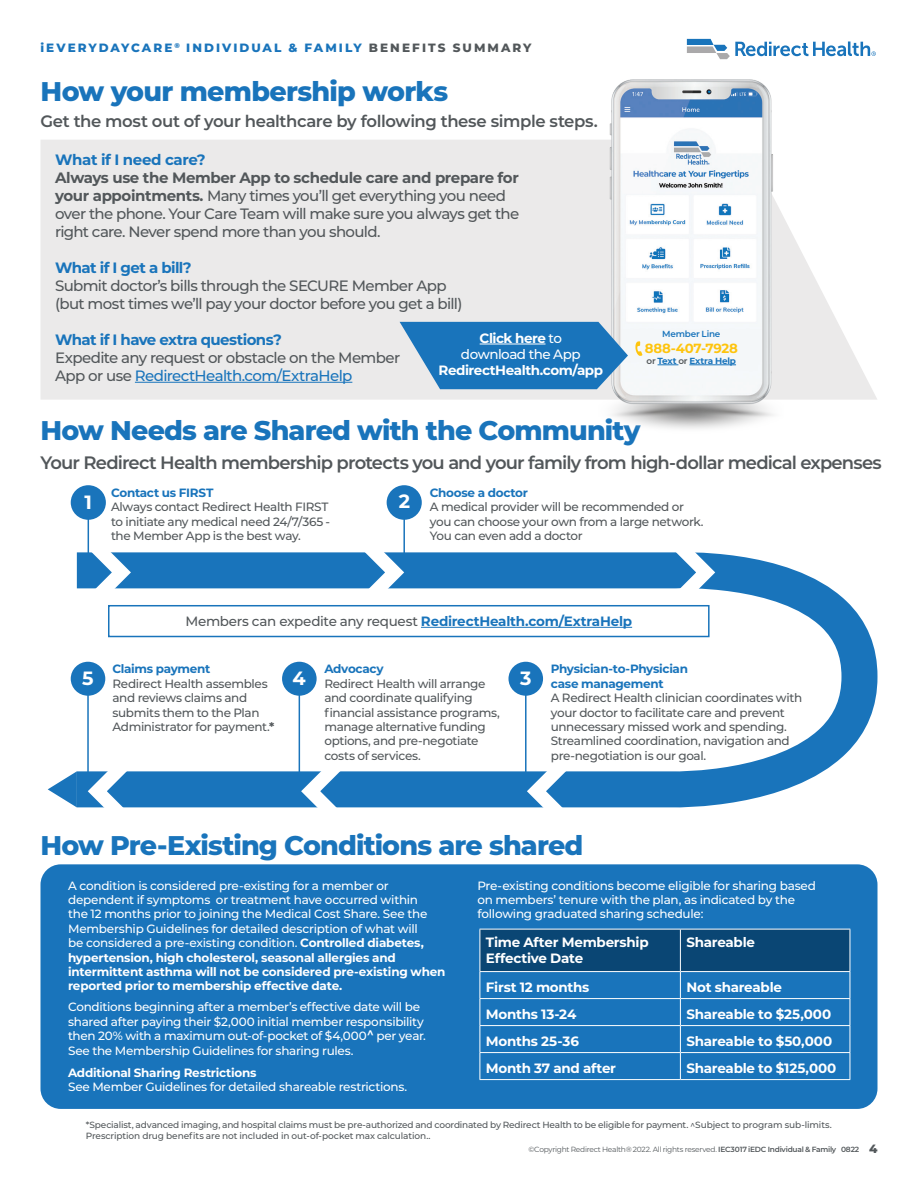
<style>
.page{position:relative;width:918px;height:1188px;background:#fff}
.page>*{position:absolute;margin:0;border:0;box-sizing:border-box;transform-origin:0 0}
.t1{font:800 27px "Montserrat";letter-spacing:-.03em;color:#1974bb}
.t2{font:700 19.2px "Montserrat";color:#fff}
.t3{font:600 18px "Montserrat";letter-spacing:-.05em;color:#52575a}
.t4{font:600 16.5px "Montserrat";letter-spacing:-.025em;color:#52575a}
.t5{font:500 15px/18px "Montserrat";letter-spacing:-.045em;color:#52575a}
.t6{font:700 15px "Montserrat";letter-spacing:-.04em;color:#1974bb}
.t7{font:700 13.5px/16.2px "Montserrat";letter-spacing:-.02em;color:#fff}
.t8{font:500 13.5px "Montserrat";letter-spacing:-.025em;color:#52575a}
.t9{font:500 13.5px/16.2px "Montserrat";letter-spacing:-.035em;color:#fff;text-align:center}
.t10{font:700 13.35px "Montserrat";letter-spacing:-.015em;color:#fec40e}
.t11{font:500 12px/14.4px "Montserrat";letter-spacing:-.02em;color:#fff}
.t12{font:500 12px/14.4px "Montserrat";letter-spacing:-.03em;color:#52575a}
.t13{font:700 12px/14.4px "Montserrat";letter-spacing:-.025em;color:#1974bb}
.t14{font:800 12px "Montserrat";letter-spacing:.17em;color:#1974bb}
.t15{font:700 12px "Montserrat";letter-spacing:-.02em;color:#fff}
.t16{font:500 9px/10.8px "Montserrat";letter-spacing:-.015em;color:#52575a}
.t17{font:700 8.85px "Montserrat";letter-spacing:-.02em;color:#1974bb}
.t18{font:600 8.85px "Montserrat";letter-spacing:-.02em;color:#1974bb}
.t19{font:7.5px "Montserrat";letter-spacing:-.035em;color:#52575a}
.s1{color:#52575a}
.s2{font-weight:700}
.s3{color:#1974bb}
.s4{font-weight:600;color:#52575a}
.s5{font-weight:700;color:#1974bb}
.s6{font-weight:600}
.s7{font-weight:800;font-size:12px}
</style>
<div class="page">
<svg style="left:687px;top:39px;width:189px;height:20px"></svg>
<svg style="left:47px;top:552px;width:831px;height:256px"></svg>
<svg style="left:40px;top:140px;width:837px;height:260px;background:#ececec"></svg>
<hr style="left:135px;top:382px;width:217px;height:1px;background:#1974bb">
<div style="left:387px;top:485px;width:35px;height:35px;background:#1974bb;border-radius:50%"></div>
<div style="left:508px;top:662px;width:35px;height:34px;background:#1974bb;border-radius:50%"></div>
<div style="left:282px;top:662px;width:35px;height:34px;background:#1974bb;border-radius:50%"></div>
<div style="left:71px;top:662px;width:34px;height:34px;background:#1974bb;border-radius:50%"></div>
<hr style="left:87px;top:692px;width:2px;height:111px;background:#1974bb">
<hr style="left:525px;top:692px;width:2px;height:111px;background:#1974bb">
<svg style="left:322px;top:499px;width:92px;height:145px"></svg>
<svg style="left:633px;top:552px;width:92px;height:92px"></svg>
<svg style="left:517px;top:719px;width:93px;height:89px"></svg>
<svg style="left:292px;top:719px;width:92px;height:89px"></svg>
<svg style="left:48px;top:719px;width:122px;height:89px"></svg>
<svg style="left:48px;top:500px;width:93px;height:144px"></svg>
<div style="left:71px;top:485px;width:35px;height:35px;background:#1974bb;border-radius:50%"></div>
<hr style="left:88px;top:516px;width:1px;height:56px;background:#1974bb">
<div style="left:108px;top:605px;width:602px;height:32px;border:2px solid #1974bb"></div>
<hr style="left:421px;top:627px;width:211px;height:1px;background:#1974bb">
<hr style="left:299px;top:692px;width:1px;height:108px;background:#1974bb">
<div style="left:40px;top:864px;width:838px;height:245px;background:#1974bb;border-radius:20px"></div>
<svg style="left:480px;top:929px;width:371px;height:150px"></svg>
<hr style="left:480px;top:1079px;width:200px;height:1px;background:#fff">
<hr style="left:680px;top:1079px;width:170px;height:1px;background:#fff">
<img style="left:598px;top:79px;width:191px;height:350px">
<svg style="left:658px;top:365px;width:20px;height:1px"></svg>
<hr style="left:689px;top:365px;width:47px;height:1px;background:#1974bb">
<svg style="left:635px;top:341px;width:7px;height:15px"></svg>
<svg style="left:400px;top:322px;width:228px;height:67px;background:#3986c2"></svg>
<hr style="left:480px;top:344px;width:66px;height:1px;background:#fff">
<p class="t14" style="left:40px;top:39px;width:492px">iEVERYDAYCARE<sup>®</sup> INDIVIDUAL &amp; FAMILY <span class="s1">BENEFITS SUMMARY</span></p>
<h1 class="t1" style="left:40px;top:71px;width:409px">How your membership works</h1>
<h3 class="t4" style="left:40px;top:110px;width:559px">Get the most out of your healthcare by following these simple steps.</h3>
<p class="t6" style="left:55px;top:149px;width:152px">What if I need care?</p>
<p class="t5" style="left:55px;top:168px;width:466px"><span class="s2">Always use the Member App to schedule care and prepare for your appointments.</span> Many times you’ll get everything you need over the phone. Your Care Team will make sure you always get the right care. Never spend more than you should.</p>
<p class="t6" style="left:55px;top:257px;width:138px">What if I get a bill?</p>
<p class="t5" style="left:55px;top:276px;width:409px">Submit doctor’s bills through the SECURE Member App (but most times we’ll pay your doctor before you get a bill)</p>
<p class="t6" style="left:55px;top:329px;width:228px">What if I have extra questions?</p>
<p class="t5" style="left:55px;top:348px;width:347px">Expedite any request or obstacle on the Member<br>App or use <span class="s3">RedirectHealth.com/ExtraHelp</span></p>
<h1 class="t1" style="left:40px;top:411px;width:602px">How Needs are Shared with the Community</h1>
<h3 class="t3" style="left:40px;top:450px;width:843px">Your Redirect Health membership protects you and your family from high-dollar medical expenses</h3>
<h2 class="t2" style="left:399px;top:488px;width:13px">2</h2>
<p class="t18" style="left:662px;top:328px;width:60px">Member Line</p>
<p class="t10" style="left:645px;top:339px;width:94px">888-407-7928</p>
<p class="t17" style="left:647px;top:354px;width:91px"><span class="s4">or</span> Text <span class="s4">or</span> Extra Help</p>
<p class="t9" style="left:461px;top:329px;width:121px"><span class="s2">Click here</span> to download the App</p>
<p class="t7" style="left:439px;top:361px;width:166px">RedirectHealth.com/app</p>
<p class="t13" style="left:430px;top:485px;width:100px">Choose a doctor</p>
<p class="t12" style="left:430px;top:499px;width:275px">A medical provider will be recommended or you can choose your own from a large network.<br>You can even add a doctor</p>
<p class="t13" style="left:111px;top:485px;width:104px">Contact us FIRST</p>
<p class="t12" style="left:111px;top:499px;width:221px">Always contact Redirect Health FIRST to initiate any medical need 24/7/365 - the Member App is the best way.</p>
<h2 class="t2" style="left:84px;top:488px;width:9px">1</h2>
<p class="t8" style="left:185px;top:612px;width:448px">Members can expedite any request <span class="s5">RedirectHealth.com/ExtraHelp</span></p>
<p class="t13" style="left:113px;top:661px;width:99px">Claims payment</p>
<p class="t12" style="left:113px;top:676px;width:163px">Redirect Health assembles and reviews claims and submits them to the Plan<br>Administrator for payment.<span class="s2">*</span></p>
<p class="t13" style="left:324px;top:661px;width:61px">Advocacy</p>
<p class="t12" style="left:324px;top:676px;width:177px">Redirect Health will arrange and coordinate qualifying financial assistance programs, manage alternative funding options, and pre-negotiate costs of services.</p>
<h2 class="t2" style="left:82px;top:665px;width:13px">5</h2>
<h2 class="t2" style="left:293px;top:665px;width:15px">4</h2>
<h2 class="t2" style="left:520px;top:665px;width:13px">3</h2>
<p class="t13" style="left:551px;top:661px;width:139px">Physician-to-Physician case management</p>
<p class="t12" style="left:551px;top:690px;width:253px">A Redirect Health clinician coordinates with your doctor to facilitate care and prevent unnecessary missed work and spending.<br>Streamlined coordination, navigation and pre-negotiation is our goal.</p>
<h1 class="t1" style="left:40px;top:825px;width:544px">How Pre-Existing Conditions are shared</h1>
<p class="t11" style="left:68px;top:878px;width:379px">A condition is considered pre-existing for a member or dependent if symptoms or treatment have occurred within<br>the 12 months prior to joining the Medical Cost Share. See the Membership Guidelines for detailed description of what will<br>be considered a pre-existing condition. <span class="s2">Controlled diabetes, hypertension, high cholesterol, seasonal allergies and intermittent asthma will not be considered pre-existing when reported prior to membership effective date.</span></p>
<p class="t11" style="left:68px;top:1000px;width:359px">Conditions beginning after a member’s effective date will be shared after paying their $2,000 initial member responsibility then 20% with a maximum out-of-pocket of $4,000<sup>^</sup> per year.<br>See the Membership Guidelines for sharing rules.</p>
<p class="t15" style="left:68px;top:1064px;width:190px">Additional Sharing Restrictions</p>
<p class="t11" style="left:68px;top:1079px;width:341px">See Member Guidelines for detailed shareable restrictions.</p>
<p class="t11" style="left:477px;top:878px;width:340px">Pre-existing conditions become eligible for sharing based on members’ tenure with the plan, as indicated by the following graduated sharing schedule:</p>
<p class="t7" style="left:486px;top:933px;width:164px">Time After Membership<br>Effective Date</p>
<p class="t7" style="left:686px;top:933px;width:70px">Shareable</p>
<p class="t7" style="left:486px;top:978px;width:105px">First 12 months</p>
<p class="t7" style="left:686px;top:978px;width:97px">Not shareable</p>
<p class="t7" style="left:486px;top:1005px;width:92px">Months 13-24</p>
<p class="t7" style="left:686px;top:1005px;width:146px">Shareable to $25,000</p>
<p class="t7" style="left:486px;top:1032px;width:95px">Months 25-36</p>
<p class="t7" style="left:686px;top:1032px;width:147px">Shareable to $50,000</p>
<p class="t7" style="left:486px;top:1059px;width:132px">Month 37 and after</p>
<p class="t7" style="left:686px;top:1059px;width:152px">Shareable to $125,000</p>
<p class="t16" style="left:86px;top:1119px;width:748px">*Specialist, advanced imaging, and hospital claims must be pre-authorized and coordinated by Redirect Health to be eligible for payment. ^Subject to program sub-limits.<br>Prescription drug benefits are not included in out-of-pocket max calculation..</p>
<p class="t19" style="left:528px;top:1144px;width:351px">©Copyright Redirect Health® 2022. All rights reserved. <span class="s6">IEC3017 iEDC Individual &amp; Family 0822</span> <span class="s7">4</span></p>
</div>
